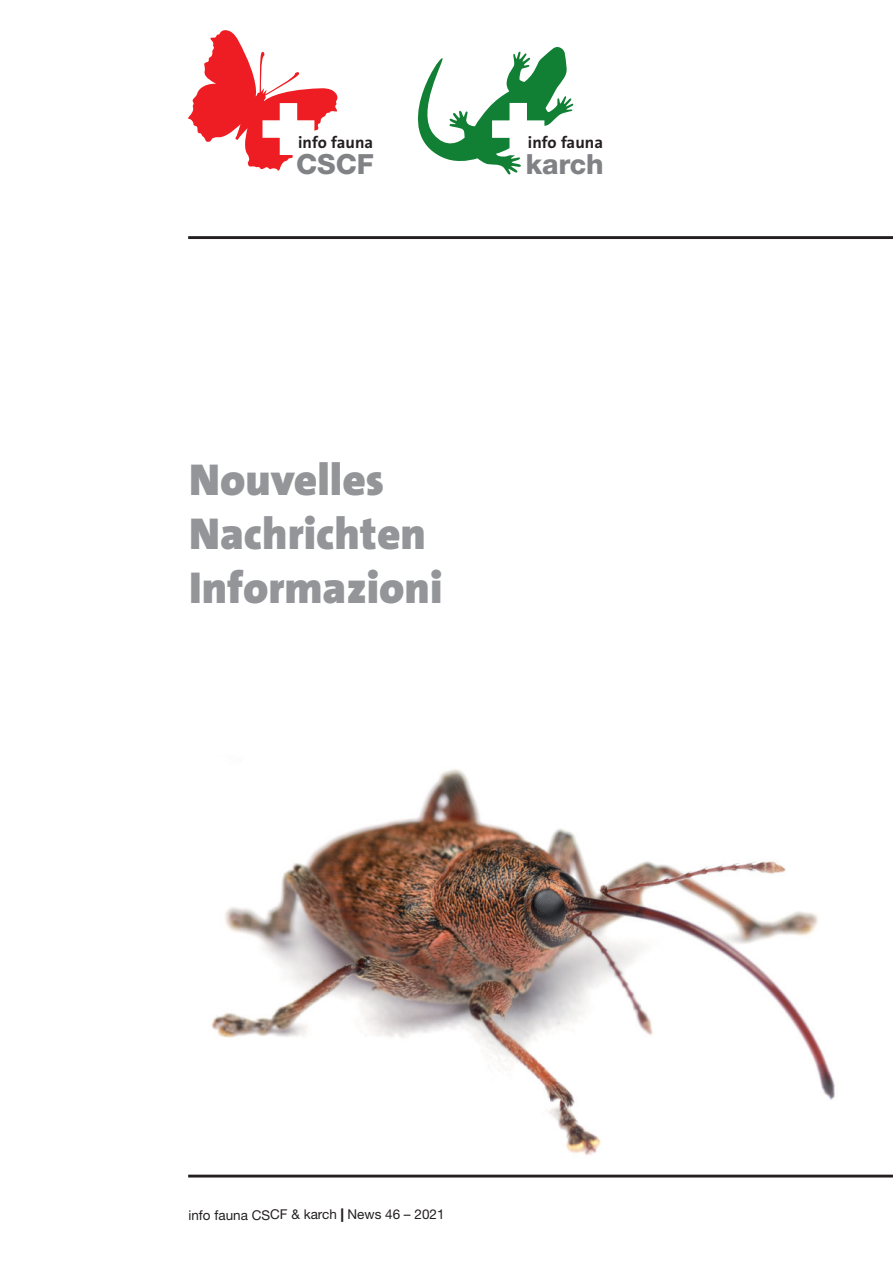
<style>
.page{position:relative;width:893px;height:1263px;background:#fff}
.page>*{position:absolute;margin:0;border:0;box-sizing:border-box;transform-origin:0 0}
.t1{font:900 45px/54px "The Sans Os F";color:#939598}
.t2{font:800 27.75px "Helvetica Neue";letter-spacing:-.005em;color:#808285}
.t3{font:700 16.5px "The Sans Os F";letter-spacing:.005em;color:#231f20}
.t4{font:13.5px "Helvetica Neue";color:#231f20}
.s1{font-weight:800}
</style>
<div class="page">
<img style="left:204px;top:769px;width:674px;height:406px">
<hr style="left:188px;top:236px;width:705px;height:3px;background:#231f20">
<hr style="left:188px;top:1175px;width:705px;height:2px;background:#231f20">
<svg style="left:188px;top:30px;width:150px;height:141px"></svg>
<svg style="left:417px;top:47px;width:157px;height:128px"></svg>
<p class="t3" style="left:298px;top:132px;width:77px">info fauna</p>
<p class="t2" style="left:296px;top:148px;width:79px">CSCF</p>
<p class="t3" style="left:528px;top:132px;width:77px">info fauna</p>
<p class="t2" style="left:526px;top:148px;width:79px">karch</p>
<p class="t1" style="left:189px;top:453px;width:255px">Nouvelles<br>Nachrichten<br>Informazioni</p>
<p class="t4" style="left:188px;top:1206px;width:258px">info fauna CSCF &amp; karch <span class="s1">|</span> News 46 – 2021</p>
</div>
